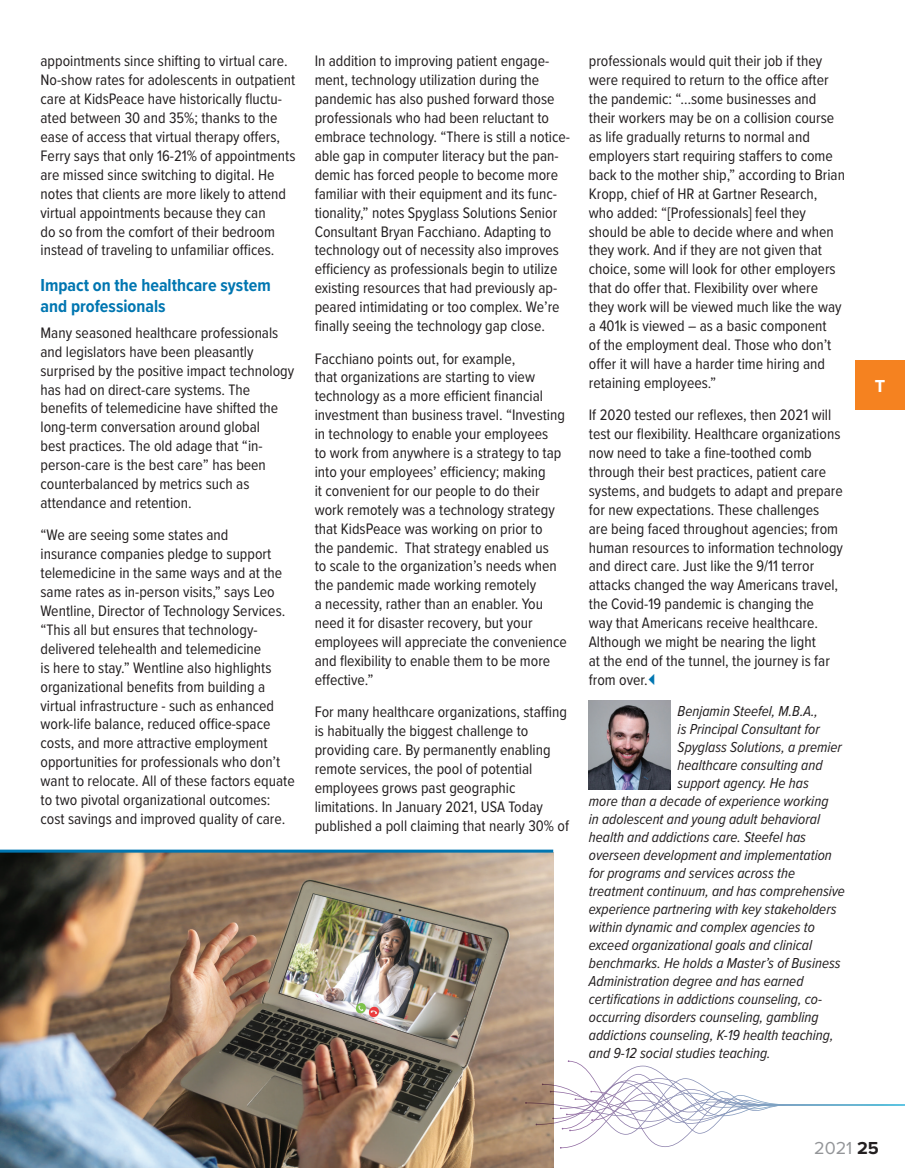
<style>
.page{position:relative;width:905px;height:1168px;background:#fff}
.page>*{position:absolute;margin:0;border:0;box-sizing:border-box;transform-origin:0 0}
.t1{font:700 18px/21.6px "Proxima Nova Cond";color:#0076b1}
.t2{font:18px "Proxima Nova";color:#939598}
.t3{font:700 18px "Proxima Nova";color:#fff}
.t4{font:15.75px/18.9px "Proxima Nova Cond";color:#231f20}
.t5{font:italic 15px "Proxima Nova Cond";color:#231f20}
.s1{font-weight:700;color:#231f20}
</style>
<div class="page">
<div style="left:855px;top:360px;width:49px;height:50px;background:#f58220"></div>
<img style="left:588px;top:701px;width:82px;height:89px">
<img style="left:0;top:852px;width:553px;height:316px">
<hr style="left:0;top:849px;width:553px;height:3px;background:#0076b1">
<svg style="left:525px;top:1060px;width:379px;height:88px"></svg>
<p class="t4" style="left:40px;top:51px;width:256px">appointments since shifting to virtual care.<br>No-show rates for adolescents in outpatient care at KidsPeace have historically fluctu&shy;ated between 30 and 35%; thanks to the ease of access that virtual therapy offers, Ferry says that only 16-21% of appointments are missed since switching to digital. He notes that clients are more likely to attend virtual appointments because they can<br>do so from the comfort of their bedroom instead of traveling to unfamiliar offices.</p>
<p class="t1" style="left:40px;top:273px;width:232px">Impact on the healthcare system and professionals</p>
<p class="t4" style="left:40px;top:322px;width:255px">Many seasoned healthcare professionals and legislators have been pleasantly surprised by the positive impact technology has had on direct-care systems. The benefits of telemedicine have shifted the long-term conversation around global<br>best practices. The old adage that “in&shy;person-care is the best care” has been counterbalanced by metrics such as attendance and retention.</p>
<p class="t4" style="left:40px;top:525px;width:256px">“We are seeing some states and<br>insurance companies pledge to support telemedicine in the same ways and at the same rates as in-person visits,” says Leo Wentline, Director of Technology Services. “This all but ensures that technology&shy;delivered telehealth and telemedicine<br>is here to stay.” Wentline also highlights organizational benefits from building a virtual infrastructure - such as enhanced work-life balance, reduced office-space costs, and more attractive employment opportunities for professionals who don’t want to relocate. All of these factors equate to two pivotal organizational outcomes: cost savings and improved quality of care.</p>
<p class="t4" style="left:315px;top:51px;width:257px">In addition to improving patient engage&shy;ment, technology utilization during the pandemic has also pushed forward those professionals who had been reluctant to embrace technology. “There is still a notice&shy;able gap in computer literacy but the pan&shy;demic has forced people to become more familiar with their equipment and its func&shy;tionality,” notes Spyglass Solutions Senior Consultant Bryan Facchiano. Adapting to technology out of necessity also improves efficiency as professionals begin to utilize existing resources that had previously ap&shy;peared intimidating or too complex. We’re finally seeing the technology gap close.</p>
<p class="t4" style="left:315px;top:348px;width:254px">Facchiano points out, for example,<br>that organizations are starting to view technology as a more efficient financial investment than business travel. “Investing in technology to enable your employees<br>to work from anywhere is a strategy to tap into your employees’ efficiency; making<br>it convenient for our people to do their work remotely was a technology strategy that KidsPeace was working on prior to<br>the pandemic. That strategy enabled us<br>to scale to the organization’s needs when the pandemic made working remotely<br>a necessity, rather than an enabler. You need it for disaster recovery, but your employees will appreciate the convenience and flexibility to enable them to be more effective.”</p>
<p class="t4" style="left:315px;top:702px;width:256px">For many healthcare organizations, staffing is habitually the biggest challenge to providing care. By permanently enabling remote services, the pool of potential employees grows past geographic limitations. In January 2021, USA Today published a poll claiming that nearly 30% of</p>
<p class="t4" style="left:589px;top:51px;width:258px">professionals would quit their job if they were required to return to the office after the pandemic: “…some businesses and their workers may be on a collision course as life gradually returns to normal and employers start requiring staffers to come back to the mother ship,” according to Brian Kropp, chief of HR at Gartner Research, who added: “[Professionals] feel they should be able to decide where and when they work. And if they are not given that choice, some will look for other employers that do offer that. Flexibility over where they work will be viewed much like the way a 401k is viewed – as a basic component<br>of the employment deal. Those who don’t offer it will have a harder time hiring and retaining employees.”</p>
<p class="t4" style="left:589px;top:405px;width:256px">If 2020 tested our reflexes, then 2021 will test our flexibility. Healthcare organizations now need to take a fine-toothed comb through their best practices, patient care systems, and budgets to adapt and prepare for new expectations. These challenges<br>are being faced throughout agencies; from human resources to information technology and direct care. Just like the 9/11 terror attacks changed the way Americans travel, the Covid-19 pandemic is changing the<br>way that Americans receive healthcare.<br>Although we might be nearing the light<br>at the end of the tunnel, the journey is far from over.</p>
<p class="t5" style="left:677px;top:700px;width:142px">Benjamin Steefel, M.B.A.,</p>
<p class="t5" style="left:677px;top:718px;width:144px">is Principal Consultant for</p>
<p class="t5" style="left:677px;top:736px;width:166px">Spyglass Solutions, a premier</p>
<p class="t5" style="left:677px;top:754px;width:146px">healthcare consulting and</p>
<p class="t5" style="left:677px;top:772px;width:133px">support agency. He has</p>
<p class="t5" style="left:589px;top:790px;width:241px">more than a decade of experience working</p>
<p class="t5" style="left:589px;top:808px;width:233px">in adolescent and young adult behavioral</p>
<p class="t5" style="left:589px;top:826px;width:219px">health and addictions care. Steefel has</p>
<p class="t5" style="left:589px;top:844px;width:244px">overseen development and implementation</p>
<p class="t5" style="left:589px;top:862px;width:208px">for programs and services across the</p>
<p class="t5" style="left:589px;top:880px;width:258px">treatment continuum, and has comprehensive</p>
<p class="t5" style="left:589px;top:898px;width:249px">experience partnering with key stakeholders</p>
<p class="t5" style="left:589px;top:916px;width:228px">within dynamic and complex agencies to</p>
<p class="t5" style="left:589px;top:934px;width:225px">exceed organizational goals and clinical</p>
<p class="t5" style="left:589px;top:952px;width:253px">benchmarks. He holds a Master’s of Business</p>
<p class="t5" style="left:589px;top:970px;width:216px">Administration degree and has earned</p>
<p class="t5" style="left:589px;top:988px;width:235px">certifications in addictions counseling, co-</p>
<p class="t5" style="left:589px;top:1006px;width:231px">occurring disorders counseling, gambling</p>
<p class="t5" style="left:589px;top:1024px;width:246px">addictions counseling, K-19 health teaching,</p>
<p class="t5" style="left:589px;top:1042px;width:183px">and 9-12 social studies teaching.</p>
<p class="t3" style="left:874px;top:373px;width:12px">T</p>
<p class="t2" style="left:814px;top:1134px;width:66px">2021 <span class="s1">25</span></p>
</div>
